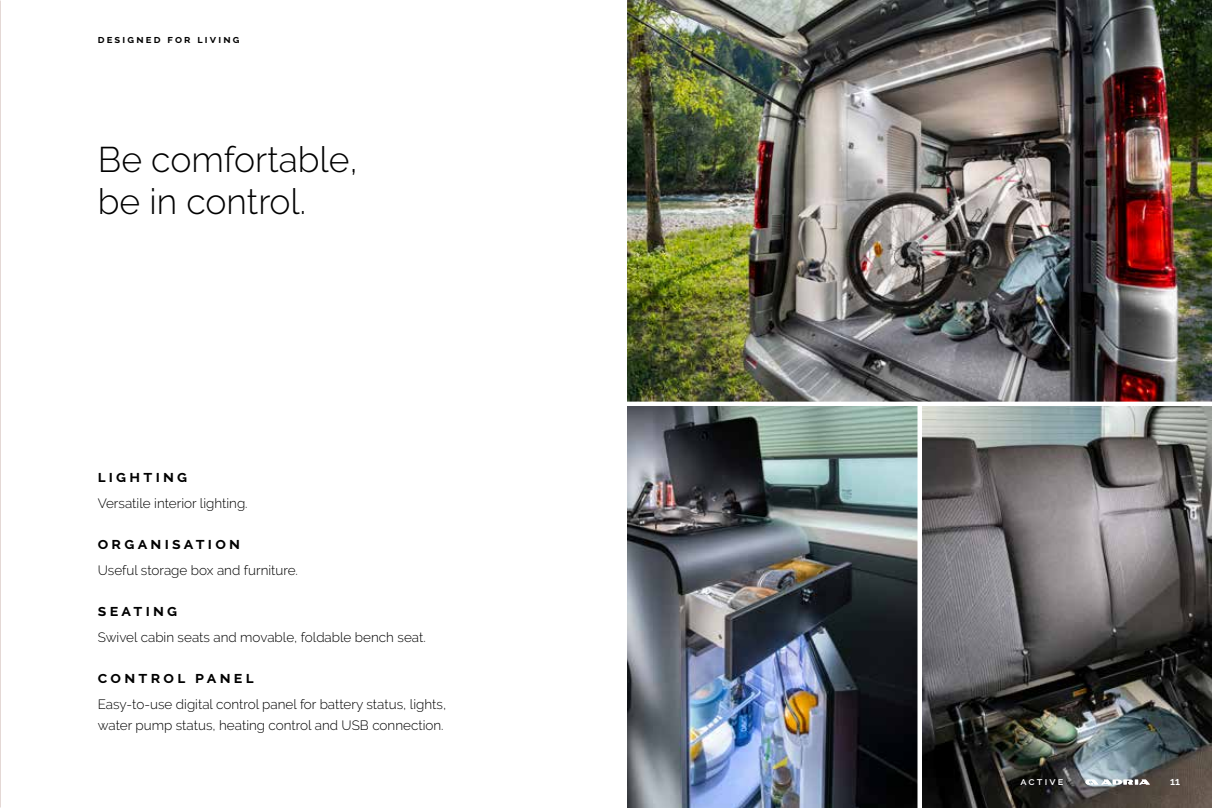
<style>
.page{position:relative;width:1212px;height:808px;background:#fff}
.page>*{position:absolute;margin:0;border:0;box-sizing:border-box;transform-origin:0 0}
.t1{font:300 35.55px/42.6px "Raleway";color:#000}
.t2{font:700 16.2px "Raleway";letter-spacing:.2em;color:#000}
.t3{font:300 13.5px/21.6px "Raleway";color:#000}
.t4{font:700 10.8px "Raleway";letter-spacing:.2em;color:#000}
.t5{font:600 10.5px "Raleway";letter-spacing:.2em;color:#fff}
</style>
<div class="page">
<img style="left:627px;top:0;width:585px;height:402px">
<img style="left:627px;top:406px;width:290px;height:402px">
<svg style="left:922px;top:406px;width:290px;height:402px;background:#606061"></svg>
<svg style="left:1085px;top:779px;width:65px;height:5px"></svg>
<p class="t4" style="left:98px;top:33px;width:143px">designed for living</p>
<h1 class="t1" style="left:98px;top:138px;width:262px">Be comfortable, be in control.</h1>
<p class="t2" style="left:98px;top:467px;width:91px">lighting</p>
<p class="t3" style="left:98px;top:492px;width:151px">Versatile interior lighting.</p>
<p class="t2" style="left:98px;top:534px;width:144px">organisation</p>
<p class="t3" style="left:98px;top:559px;width:202px">Useful storage box and furniture.</p>
<p class="t2" style="left:98px;top:601px;width:81px">seating</p>
<p class="t3" style="left:98px;top:626px;width:329px">Swivel cabin seats and movable, foldable bench seat.</p>
<p class="t2" style="left:98px;top:668px;width:157px">control panel</p>
<p class="t3" style="left:98px;top:693px;width:350px">Easy-to-use digital control panel for battery status, lights, water pump status, heating control and USB connection.</p>
<p class="t5" style="left:1020px;top:775px;width:44px">active</p>
<p class="t5" style="left:1170px;top:775px;width:11px">11</p>
</div>
